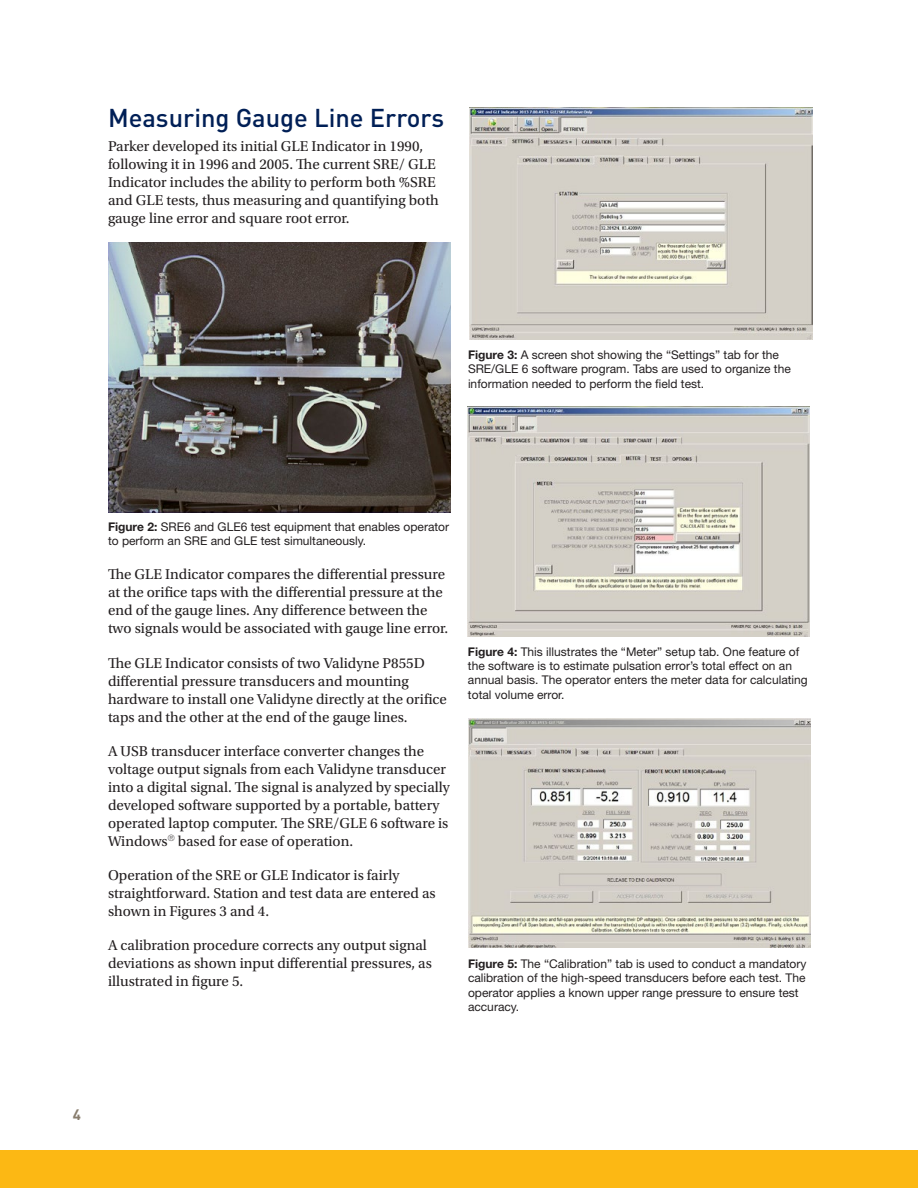
<style>
.page{position:relative;width:918px;height:1188px;background:#fff}
.page>*{position:absolute;margin:0;border:0;box-sizing:border-box;transform-origin:0 0}
.Subhead_17pt_Dinot_M{font:500 25.5px "DINOT";color:#001f56}
.Body_Text_-_10pt_Uto{font:15px/18px "Utopia Std";color:#231f20}
.Body_Text_-_Utopia_1{font:15px/18px "Utopia Std";color:#231f20}
.t1{font:700 15px "DIN";color:#887d6e}
.t2{font:12px/14.4px "Helvetica Neue LT Std";color:#231f20}
.s1{font-weight:700}
</style>
<div class="page">
<div style="left:0;top:1150px;width:918px;height:38px;background:#fcb814"></div>
<img style="left:109px;top:242px;width:341px;height:270px">
<img style="left:469px;top:108px;width:344px;height:232px">
<img style="left:468px;top:407px;width:342px;height:229px">
<img style="left:468px;top:718px;width:342px;height:229px">
<p class="Subhead_17pt_Dinot_M" style="left:108px;top:101px;width:338px">Measuring Gauge Line Errors</p>
<p class="Body_Text_-_Utopia_1" style="left:108px;top:137px;width:332px">Parker developed its initial GLE Indicator in 1990, following it in 1996 and 2005. The current SRE/ GLE Indicator includes the ability to perform both %SRE and GLE tests, thus measuring and quantifying both gauge line error and square root error.</p>
<p class="t2" style="left:468px;top:347px;width:324px"><span class="s1">Figure 3:</span> A screen shot showing the “Settings” tab for the<br>SRE/GLE 6 software program. Tabs are used to organize the information needed to perform the field test.</p>
<p class="t2" style="left:108px;top:519px;width:343px"><span class="s1">Figure 2:</span> SRE6 and GLE6 test equipment that enables operator to perform an SRE and GLE test simultaneously.</p>
<p class="Body_Text_-_10pt_Uto" style="left:108px;top:566px;width:342px">The GLE Indicator compares the differential pressure at the orifice taps with the differential pressure at the end of the gauge lines. Any difference between the two signals would be associated with gauge line error.</p>
<p class="Body_Text_-_10pt_Uto" style="left:108px;top:654px;width:340px">The GLE Indicator consists of two Validyne P855D differential pressure transducers and mounting hardware to install one Validyne directly at the orifice taps and the other at the end of the gauge lines.</p>
<p class="Body_Text_-_10pt_Uto" style="left:108px;top:742px;width:344px">A USB transducer interface converter changes the voltage output signals from each Validyne transducer into a digital signal. The signal is analyzed by specially developed software supported by a portable, battery operated laptop computer. The SRE/GLE 6 software is Windows<sup>®</sup> based for ease of operation.</p>
<p class="Body_Text_-_10pt_Uto" style="left:108px;top:866px;width:329px">Operation of the SRE or GLE Indicator is fairly straightforward. Station and test data are entered as shown in Figures 3 and 4.</p>
<p class="Body_Text_-_10pt_Uto" style="left:108px;top:937px;width:325px">A calibration procedure corrects any output signal deviations as shown input differential pressures, as illustrated in figure 5.</p>
<p class="t2" style="left:468px;top:644px;width:341px"><span class="s1">Figure 4:</span> This illustrates the “Meter” setup tab. One feature of the software is to estimate pulsation error’s total effect on an annual basis. The operator enters the meter data for calculating total volume error.</p>
<p class="t2" style="left:468px;top:956px;width:340px"><span class="s1">Figure 5:</span> The “Calibration” tab is used to conduct a mandatory calibration of the high-speed transducers before each test. The operator applies a known upper range pressure to ensure test accuracy.</p>
<p class="t1" style="left:73px;top:1104px;width:10px">4</p>
</div>
